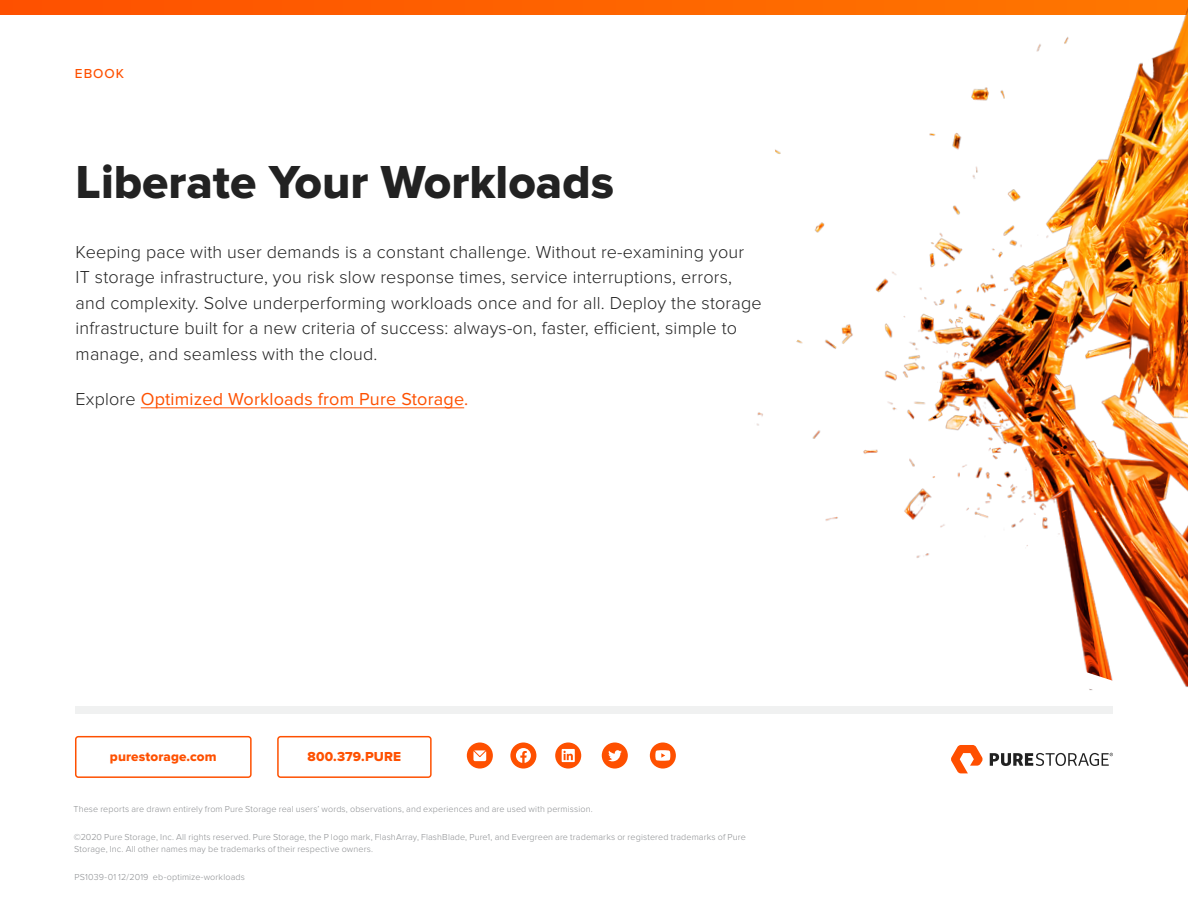
<style>
.page{position:relative;width:1188px;height:918px;background:#fff}
.page>*{position:absolute;margin:0;border:0;box-sizing:border-box;transform-origin:0 0}
.t1{font:48px "Proxima Nova Extrabld";color:#222}
.t2{font:300 18px/25.5px "Proxima Nova";letter-spacing:.01em;color:#222}
.t3{font:18px "Proxima Nova";letter-spacing:.01em;color:#fe5000}
.t4{font:13.5px "Proxima Nova Extrabld";letter-spacing:.01em;color:#fe5000}
.t5{font:500 13.5px "Proxima Nova";letter-spacing:.07em;color:#fe5000}
.t6{font:300 9px/12px "Proxima Nova";letter-spacing:.015em;color:#8b8d90}
.s1{font-weight:300;color:#222}
</style>
<div class="page">
<div style="left:0;top:0;width:1188px;height:15px;background:#fe5c00"></div>
<div style="left:75px;top:706px;width:1038px;height:8px;background:#f0f1f1"></div>
<div style="left:277px;top:736px;width:155px;height:42px;border:2px solid #fe5000;border-radius:3px"></div>
<div style="left:510px;top:742px;width:26px;height:27px;background:#fe5000;border-radius:50%"></div>
<svg style="left:516px;top:748px;width:15px;height:15px"></svg>
<svg style="left:555px;top:742px;width:26px;height:27px"></svg>
<svg style="left:562px;top:749px;width:13px;height:13px"></svg>
<div style="left:650px;top:742px;width:26px;height:27px;background:#fe5000;border-radius:50%"></div>
<svg style="left:655px;top:750px;width:15px;height:11px"></svg>
<div style="left:602px;top:742px;width:26px;height:27px;background:#fe5000;border-radius:50%"></div>
<svg style="left:608px;top:750px;width:14px;height:11px"></svg>
<div style="left:467px;top:742px;width:26px;height:27px;background:#fe5000;border-radius:50%"></div>
<div style="left:473px;top:750px;width:13px;height:11px;background:#fff;border-radius:2px"></div>
<svg style="left:473px;top:750px;width:14px;height:8px"></svg>
<div style="left:75px;top:736px;width:177px;height:42px;border:2px solid #fe5000;border-radius:3px"></div>
<hr style="left:141px;top:408px;width:323px;height:1px;background:#fe5000">
<img style="left:725px;top:0;width:463px;height:774px">
<svg style="left:1079px;top:671px;width:57px;height:32px"></svg>
<h3 class="t5" style="left:75px;top:64px;width:51px">EBOOK</h3>
<h1 class="t1" style="left:76px;top:155px;width:540px">Liberate Your Workloads</h1>
<p class="t2" style="left:76px;top:239px;width:688px">Keeping pace with user demands is a constant challenge. Without re-examining your IT storage infrastructure, you risk slow response times, service interruptions, errors, and complexity. Solve underperforming workloads once and for all. Deploy the storage infrastructure built for a new criteria of success: always-on, faster, efficient, simple to manage, and seamless with the cloud.</p>
<h2 class="t3" style="left:76px;top:389px;width:394px"><span class="s1">Explore</span> Optimized Workloads from Pure Storage.</h2>
<h3 class="t4" style="left:110px;top:749px;width:108px">purestorage.com</h3>
<h3 class="t4" style="left:307px;top:749px;width:95px">800.379.PURE</h3>
<p class="t6" style="left:74px;top:803px;width:521px">These reports are drawn entirely from Pure Storage real users’ words, observations, and experiences and are used with permission.</p>
<p class="t6" style="left:74px;top:831px;width:673px">©2020 Pure Storage, Inc. All rights reserved. Pure Storage, the P logo mark, FlashArray, FlashBlade, Pure1, and Evergreen are trademarks or registered trademarks of Pure<br>Storage, Inc. All other names may be trademarks of their respective owners.</p>
<p class="t6" style="left:75px;top:871px;width:172px">PS1039-01 12/2019 eb-optimize-workloads</p>
</div>
